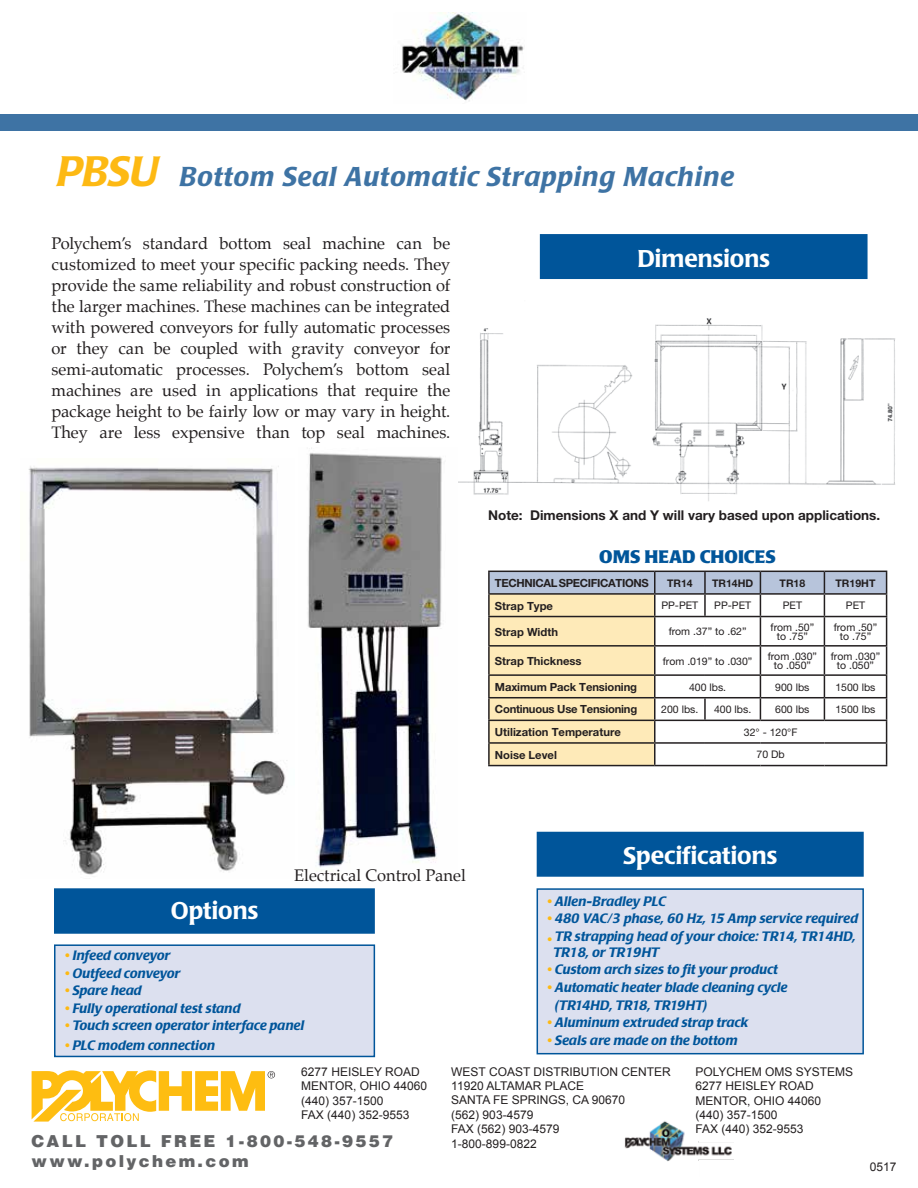
<style>
.page{position:relative;width:918px;height:1188px;background:#fff}
.page>*{position:absolute;margin:0;border:0;box-sizing:border-box;transform-origin:0 0}
.t1{font:italic 500 27px "Poppl Laudatio";letter-spacing:.04em;color:#3e73a4}
.t2{font:500 24px "Poppl Laudatio";color:#fff}
.t3{font:700 18px "Poppl Laudatio";color:#00559a}
.t4{font:16.5px/21px "Palatino";color:#231f20;text-align:justify}
.t5{font:900 16.5px/19.8px "Helvetica";letter-spacing:.14em;color:#636466}
.t6{font:italic 500 13.5px/16.2px "Poppl Laudatio";letter-spacing:.005em;color:#00559a}
.t7{font:700 13.5px "Helvetica Neue";color:#231f20}
.t8{font:12px/14.4px "Arial";color:#231f20}
.t9{font:700 11.25px "Helvetica Neue";letter-spacing:-.01em;color:#231f20}
.t10{font:700 11.25px "Helvetica Neue";letter-spacing:-.03em;color:#231f20}
.t11{font:10.5px/9px "Helvetica Neue";color:#231f20;text-align:center}
.t12{font:700 10.5px "Helvetica Neue";color:#231f20}
.s1{font-size:42px;color:#fdb913}
.s2{color:#fdb913}
.s3{color:#febd11}
</style>
<div class="page">
<div style="left:0;top:115px;width:918px;height:16px;background:#3e73a4"></div>
<div style="left:537px;top:889px;width:326px;height:165px;background:#dce0ef"></div>
<div style="left:537px;top:888px;width:327px;height:166px;border:2px solid #00559a"></div>
<div style="left:55px;top:945px;width:319px;height:111px;background:#dce0ef"></div>
<div style="left:54px;top:944px;width:321px;height:113px;border:2px solid #00559a"></div>
<div style="left:537px;top:832px;width:326px;height:44px;background:#00559a"></div>
<div style="left:537px;top:832px;width:327px;height:45px;border:2px solid #00559a"></div>
<img style="left:402px;top:12px;width:122px;height:89px">
<div style="left:0;top:114px;width:918px;height:16px;background:#3e73a4"></div>
<img style="left:458px;top:318px;width:437px;height:183px">
<div style="left:541px;top:235px;width:326px;height:43px;background:#00559a"></div>
<div style="left:540px;top:234px;width:328px;height:45px;border:2px solid #00559a"></div>
<div style="left:55px;top:889px;width:319px;height:44px;background:#00559a"></div>
<div style="left:54px;top:888px;width:321px;height:46px;border:2px solid #00559a"></div>
<img style="left:28px;top:466px;width:259px;height:409px">
<img style="left:308px;top:448px;width:134px;height:423px">
<hr style="left:488px;top:571px;width:167px;height:1px;background:#231f20">
<hr style="left:488px;top:572px;width:2px;height:21px;background:#231f20">
<hr style="left:488px;top:593px;width:167px;height:2px;background:#231f20">
<hr style="left:488px;top:595px;width:2px;height:21px;background:#231f20">
<hr style="left:488px;top:616px;width:167px;height:1px;background:#231f20">
<hr style="left:488px;top:617px;width:2px;height:28px;background:#231f20">
<hr style="left:488px;top:645px;width:167px;height:2px;background:#231f20">
<hr style="left:488px;top:647px;width:2px;height:27px;background:#231f20">
<hr style="left:488px;top:674px;width:167px;height:2px;background:#231f20">
<hr style="left:488px;top:676px;width:2px;height:21px;background:#231f20">
<hr style="left:488px;top:697px;width:167px;height:1px;background:#231f20">
<hr style="left:488px;top:698px;width:2px;height:22px;background:#231f20">
<hr style="left:488px;top:720px;width:167px;height:1px;background:#231f20">
<hr style="left:488px;top:721px;width:2px;height:21px;background:#231f20">
<hr style="left:488px;top:742px;width:167px;height:2px;background:#231f20">
<hr style="left:488px;top:744px;width:2px;height:21px;background:#231f20">
<svg style="left:489px;top:571px;width:398px;height:194px"></svg>
<hr style="left:488px;top:765px;width:167px;height:1px;background:#231f20">
<hr style="left:655px;top:765px;width:50px;height:1px;background:#231f20">
<hr style="left:705px;top:765px;width:55px;height:1px;background:#231f20">
<hr style="left:760px;top:765px;width:64px;height:1px;background:#231f20">
<hr style="left:824px;top:765px;width:63px;height:1px;background:#231f20">
<svg style="left:32px;top:1070px;width:243px;height:52px"></svg>
<img style="left:624px;top:1121px;width:110px;height:41px">
<h1 class="t1" style="left:56px;top:161px;width:679px"><span class="s1">PBSU</span> Bottom Seal Automatic Strapping Machine</h1>
<p class="t4" style="left:52px;top:233px;width:400px">Polychem’s standard bottom seal machine can be customized to meet your specific packing needs. They provide the same reliability and robust construction of the larger machines. These machines can be integrated with powered conveyors for fully automatic processes or they can be coupled with gravity conveyor for semi-automatic processes. Polychem’s bottom seal machines are used in applications that require the package height to be fairly low or may vary in height.<br>They are less expensive than top seal machines.</p>
<h2 class="t2" style="left:637px;top:245px;width:134px">Dimensions</h2>
<p class="t7" style="left:488px;top:507px;width:394px">Note: Dimensions X and Y will vary based upon applications.</p>
<p class="t3" style="left:599px;top:547px;width:178px">OMS HEAD CHOICES</p>
<p class="t10" style="left:495px;top:576px;width:155px">TECHNICAL SPECIFICATIONS</p>
<p class="t12" style="left:667px;top:576px;width:27px">TR14</p>
<p class="t12" style="left:712px;top:576px;width:43px">TR14HD</p>
<p class="t12" style="left:780px;top:576px;width:27px">TR18</p>
<p class="t12" style="left:836px;top:576px;width:41px">TR19HT</p>
<p class="t9" style="left:495px;top:599px;width:60px">Strap Type</p>
<p class="t11" style="left:661px;top:601px;width:38px">PP-PET</p>
<p class="t11" style="left:714px;top:601px;width:38px">PP-PET</p>
<p class="t11" style="left:783px;top:601px;width:21px">PET</p>
<p class="t11" style="left:846px;top:601px;width:21px">PET</p>
<p class="t9" style="left:495px;top:625px;width:65px">Strap Width</p>
<p class="t11" style="left:669px;top:627px;width:79px">from .37” to .62”</p>
<p class="t11" style="left:771px;top:622px;width:45px">from .50” to .75”</p>
<p class="t11" style="left:834px;top:622px;width:45px">from .50” to .75”</p>
<p class="t9" style="left:495px;top:654px;width:88px">Strap Thickness</p>
<p class="t11" style="left:663px;top:656px;width:91px">from .019” to .030”</p>
<p class="t11" style="left:768px;top:652px;width:51px">from .030” to .050”</p>
<p class="t11" style="left:831px;top:652px;width:51px">from .030” to .050”</p>
<p class="t9" style="left:495px;top:680px;width:144px">Maximum Pack Tensioning</p>
<p class="t11" style="left:689px;top:682px;width:39px">400 lbs.</p>
<p class="t11" style="left:775px;top:682px;width:36px">900 lbs</p>
<p class="t11" style="left:835px;top:682px;width:42px">1500 lbs</p>
<p class="t9" style="left:495px;top:702px;width:144px">Continuous Use Tensioning</p>
<p class="t11" style="left:661px;top:705px;width:39px">200 lbs.</p>
<p class="t11" style="left:714px;top:705px;width:39px">400 lbs.</p>
<p class="t11" style="left:775px;top:705px;width:36px">600 lbs</p>
<p class="t11" style="left:835px;top:705px;width:42px">1500 lbs</p>
<p class="t9" style="left:495px;top:725px;width:127px">Utilization Temperature</p>
<p class="t11" style="left:744px;top:727px;width:55px">32° - 120°F</p>
<p class="t9" style="left:495px;top:748px;width:64px">Noise Level</p>
<p class="t11" style="left:757px;top:750px;width:30px">70 Db</p>
<h2 class="t2" style="left:171px;top:897px;width:89px">Options</h2>
<p class="t4" style="left:294px;top:865px;width:173px">Electrical Control Panel</p>
<p class="t6" style="left:65px;top:948px;width:107px"><span class="s2">•</span> Infeed conveyor</p>
<p class="t6" style="left:65px;top:965px;width:117px"><span class="s2">•</span> Outfeed conveyor</p>
<p class="t6" style="left:65px;top:983px;width:78px"><span class="s2">•</span> Spare head</p>
<p class="t6" style="left:65px;top:1000px;width:177px"><span class="s2">•</span> Fully operational test stand</p>
<p class="t6" style="left:65px;top:1018px;width:241px"><span class="s2">•</span> Touch screen operator interface panel</p>
<p class="t6" style="left:65px;top:1037px;width:152px"><span class="s2">•</span> PLC modem connection</p>
<h2 class="t2" style="left:623px;top:842px;width:155px">Specifications</h2>
<p class="t6" style="left:547px;top:893px;width:120px"><span class="s2">•</span> Allen-Bradley PLC</p>
<p class="t6" style="left:547px;top:911px;width:312px"><span class="s2">•</span> 480 VAC/3 phase, 60 Hz, 15 Amp service required</p>
<p class="t6" style="left:553px;top:928px;width:304px;text-indent:-6px"><span class="s3">•</span> TR strapping head of your choice: TR14, TR14HD,<br>TR18, or TR19HT</p>
<p class="t6" style="left:547px;top:962px;width:232px"><span class="s2">•</span> Custom arch sizes to fit your product</p>
<p class="t6" style="left:555px;top:979px;width:234px;line-height:17.5px;text-indent:-7px"><span class="s2">•</span> Automatic heater blade cleaning cycle (TR14HD, TR18, TR19HT)</p>
<p class="t6" style="left:547px;top:1015px;width:202px"><span class="s2">•</span> Aluminum extruded strap track</p>
<p class="t6" style="left:547px;top:1032px;width:192px"><span class="s2">•</span> Seals are made on the bottom</p>
<p class="t8" style="left:301px;top:1065px;width:127px">6277 HEISLEY ROAD<br>MENTOR, OHIO 44060 (440) 357-1500<br>FAX (440) 352-9553</p>
<p class="t8" style="left:451px;top:1064px;width:221px">WEST COAST DISTRIBUTION CENTER<br>11920 ALTAMAR PLACE<br>SANTA FE SPRINGS, CA 90670<br>(562) 903-4579<br>FAX (562) 903-4579<br>1-800-899-0822</p>
<p class="t5" style="left:32px;top:1131px;width:363px">CALL TOLL FREE 1-800-548-9557 www.polychem.com</p>
<p class="t8" style="left:695px;top:1064px;width:159px">POLYCHEM OMS SYSTEMS<br>6277 HEISLEY ROAD<br>MENTOR, OHIO 44060<br>(440) 357-1500<br>FAX (440) 352-9553</p>
<p class="t8" style="left:870px;top:1160px;width:28px">0517</p>
</div>
